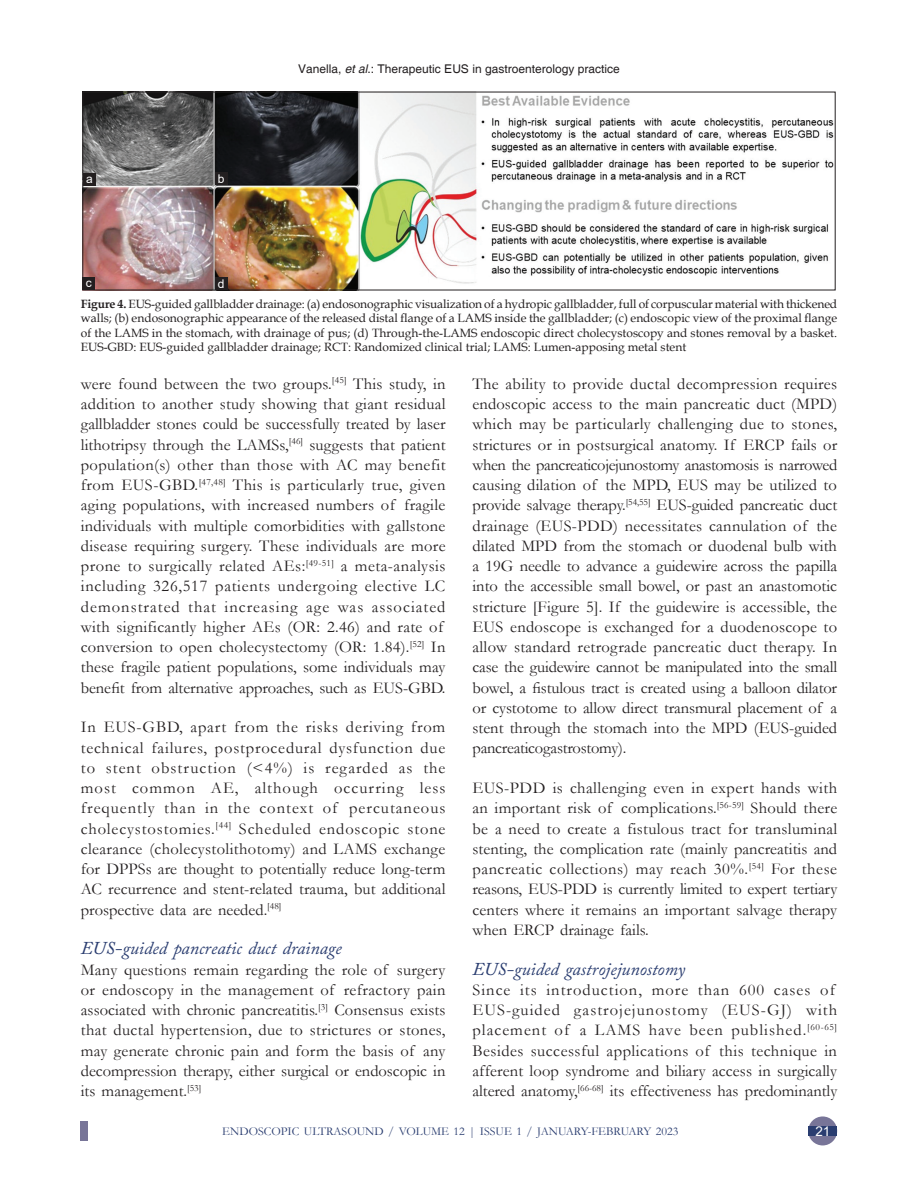
<style>
.page{position:relative;width:918px;height:1188px;background:#fff}
.page>*{position:absolute;margin:0;border:0;box-sizing:border-box;transform-origin:0 0}
.t1{font:italic 18px "Adobe Caslon Pro";color:#2a3d70}
.TX{font:16.5px/20.2px "Garamond";letter-spacing:.015em;color:#231f20;text-align:justify}
.t2{font:13.5px "Arial";color:#fff}
.FGC{font:12px/14.4px "Book Antiqua";color:#231f20;text-align:justify}
.t3{font:12px "Garamond";color:#2a3d70}
.t4{font:12px "Helvetica";color:#231f20}
.LABEL{font:12px "Arial";color:#fff}
.s1{font-style:italic}
.s2{font-weight:700}
</style>
<div class="page">
<div style="left:81px;top:1122px;width:7px;height:19px;background:#787598"></div>
<div style="left:808px;top:1116px;width:29px;height:29px;background:#787598;border-radius:50%"></div>
<div style="left:809px;top:1126px;width:28px;height:10px;background:#2a3d70"></div>
<img style="left:85px;top:94px;width:748px;height:194px">
<div style="left:83px;top:92px;width:752px;height:198px;border:1px solid #231f20"></div>
<div style="left:215px;top:277px;width:13px;height:13px;background:#231f20"></div>
<div style="left:82px;top:277px;width:13px;height:13px;background:#231f20"></div>
<div style="left:215px;top:172px;width:13px;height:13px;background:#231f20"></div>
<div style="left:83px;top:173px;width:13px;height:13px;background:#231f20"></div>
<p class="LABEL" style="left:86px;top:170px;width:8px">a</p>
<p class="LABEL" style="left:218px;top:170px;width:8px">b</p>
<p class="LABEL" style="left:86px;top:274px;width:7px">c</p>
<p class="LABEL" style="left:218px;top:275px;width:8px">d</p>
<p class="t4" style="left:298px;top:62px;width:323px">Vanella, <span class="s1">et al</span>.: Therapeutic EUS in gastroenterology practice</p>
<p class="FGC" style="left:81px;top:296px;width:758px"><span class="s2">Figure 4.</span> EUS‑guided gallbladder drainage: (a) endosonographic visualization of a hydropic gallbladder, full of corpuscular material with thickened walls; (b) endosonographic appearance of the released distal flange of a LAMS inside the gallbladder; (c) endoscopic view of the proximal flange of the LAMS in the stomach, with drainage of pus; (d) Through‑the‑LAMS endoscopic direct cholecystoscopy and stones removal by a basket.<br>EUS‑GBD: EUS‑guided gallbladder drainage; RCT: Randomized clinical trial; LAMS: Lumen‑apposing metal stent</p>
<p class="TX" style="left:81px;top:373px;width:366px;text-align:left">were found between the two groups.<sup>[45]</sup> This study, in addition to another study showing that giant residual gallbladder stones could be successfully treated by laser lithotripsy through the LAMSs,<sup>[46]</sup> suggests that patient population(s) other than those with AC may benefit from EUS‑GBD.<sup>[47,48]</sup> This is particularly true, given aging populations, with increased numbers of fragile individuals with multiple comorbidities with gallstone disease requiring surgery. These individuals are more prone to surgically related AEs:<sup>[49‑51]</sup> a meta‑analysis including 326,517 patients undergoing elective LC demonstrated that increasing age was associated with significantly higher AEs (OR: 2.46) and rate of conversion to open cholecystectomy (OR: 1.84).<sup>[52]</sup> In these fragile patient populations, some individuals may benefit from alternative approaches, such as EUS‑GBD.</p>
<p class="TX" style="left:81px;top:717px;width:366px">In EUS‑GBD, apart from the risks deriving from technical failures, postprocedural dysfunction due to stent obstruction (&lt;4%) is regarded as the most common AE, although occurring less frequently than in the context of percutaneous cholecystostomies.<sup>[44]</sup> Scheduled endoscopic stone clearance (cholecystolithotomy) and LAMS exchange for DPPSs are thought to potentially reduce long‑term AC recurrence and stent‑related trauma, but additional prospective data are needed.<sup>[48]</sup></p>
<h2 class="t1" style="left:81px;top:938px;width:263px">EUS‑guided pancreatic duct drainage</h2>
<p class="TX" style="left:81px;top:959px;width:366px">Many questions remain regarding the role of surgery or endoscopy in the management of refractory pain associated with chronic pancreatitis.<sup>[3]</sup> Consensus exists that ductal hypertension, due to strictures or stones, may generate chronic pain and form the basis of any decompression therapy, either surgical or endoscopic in its management.<sup>[53]</sup></p>
<p class="TX" style="left:472px;top:373px;width:366px">The ability to provide ductal decompression requires endoscopic access to the main pancreatic duct (MPD) which may be particularly challenging due to stones, strictures or in postsurgical anatomy. If ERCP fails or when the pancreaticojejunostomy anastomosis is narrowed causing dilation of the MPD, EUS may be utilized to provide salvage therapy.<sup>[54,55]</sup> EUS‑guided pancreatic duct drainage (EUS‑PDD) necessitates cannulation of the dilated MPD from the stomach or duodenal bulb with a 19G needle to advance a guidewire across the papilla into the accessible small bowel, or past an anastomotic stricture [Figure 5]. If the guidewire is accessible, the EUS endoscope is exchanged for a duodenoscope to allow standard retrograde pancreatic duct therapy. In case the guidewire cannot be manipulated into the small bowel, a fistulous tract is created using a balloon dilator or cystotome to allow direct transmural placement of a stent through the stomach into the MPD (EUS‑guided pancreaticogastrostomy).</p>
<p class="TX" style="left:472px;top:777px;width:366px">EUS‑PDD is challenging even in expert hands with an important risk of complications.<sup>[56‑59]</sup> Should there be a need to create a fistulous tract for transluminal stenting, the complication rate (mainly pancreatitis and pancreatic collections) may reach 30%.<sup>[54]</sup> For these reasons, EUS‑PDD is currently limited to expert tertiary centers where it remains an important salvage therapy when ERCP drainage fails.</p>
<h2 class="t1" style="left:472px;top:958px;width:214px">EUS‑guided gastrojejunostomy</h2>
<p class="TX" style="left:472px;top:979px;width:366px;text-align:left">Since its introduction, more than 600 cases of EUS‑guided gastrojejunostomy (EUS‑GJ) with placement of a LAMS have been published.<sup>[60‑65] </sup>Besides successful applications of this technique in afferent loop syndrome and biliary access in surgically altered anatomy,<sup>[66‑68]</sup> its effectiveness has predominantly</p>
<p class="t3" style="left:222px;top:1123px;width:458px">ENDOSCOPIC ULTRASOUND / VOLUME 12 | ISSUE 1 / JANUARY-FEBRUARY 2023</p>
<p class="t2" style="left:815px;top:1122px;width:17px">21</p>
</div>
